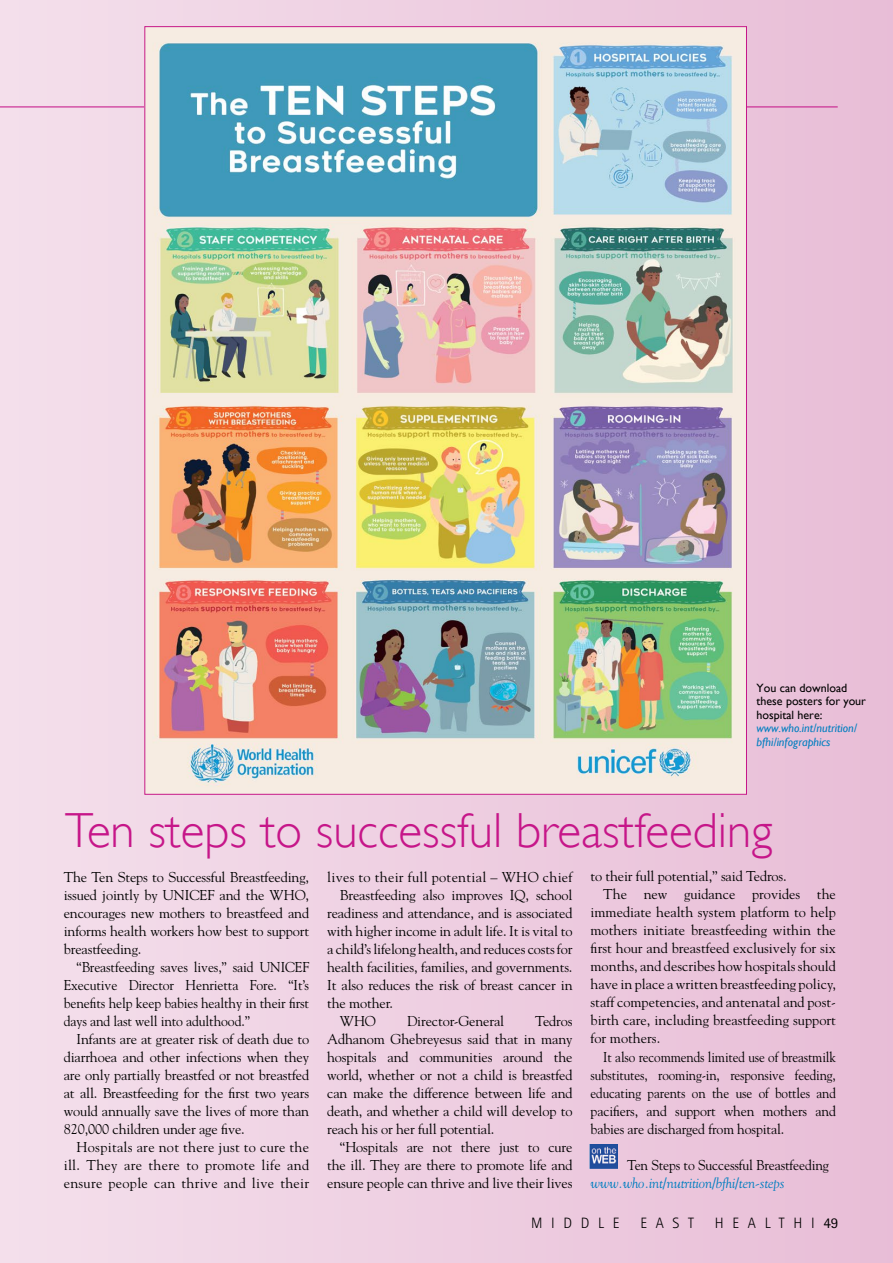
<style>
.page{position:relative;width:893px;height:1263px;background:#fff}
.page>*{position:absolute;margin:0;border:0;box-sizing:border-box;transform-origin:0 0}
.t1{font:300 49.2px "Gill Sans";color:#c61689}
.t2{font:300 15px "Rotis Sans Serif";letter-spacing:.58em;color:#000}
.t3{font:14.25px/18px "Goudy";letter-spacing:-.01em;color:#000;text-align:justify}
.t4{font:14.25px/18px "Goudy";letter-spacing:-.01em;color:#000;text-align:justify;scale:.96 1}
.t5{font:14.25px "Goudy";letter-spacing:-.01em;color:#000;scale:.92 1}
.t6{font:italic 14.25px "Goudy";letter-spacing:-.01em;color:#007ec0}
.t7{font:14.25px "Goudy";letter-spacing:.02em;color:#000}
.t8{font:12px/13.5px "Gill Sans";color:#000}
.t9{font:italic 12px/13.5px "Gill Sans";color:#007ec0}
.s1{font-weight:400}
</style>
<div class="page">
<div style="left:0;top:0;width:893px;height:1263px;background:linear-gradient(to right,#f4deeb,#e8bcd6)"></div>
<hr style="left:0;top:106px;width:838px;height:1px;background:#c61689">
<img style="left:147px;top:28px;width:598px;height:764px">
<img style="left:590px;top:1145px;width:28px;height:23px">
<p class="t8" style="left:756px;top:681px;width:111px">You can download these posters for your hospital here:</p>
<p class="t9" style="left:756px;top:721px;width:102px">www.who.int/nutrition/ bfhi/infographics</p>
<h1 class="t1" style="left:65px;top:802px;width:709px">Ten steps to successful breastfeeding</h1>
<p class="t3" style="left:64px;top:867px;width:247px">The Ten Steps to Successful Breastfeeding, issued jointly by UNICEF and the WHO, encourages new mothers to breastfeed and informs health workers how best to support breastfeeding.</p>
<p class="t4" style="left:64px;top:957px;width:257px;text-indent:13px">“Breastfeeding saves lives,” said UNICEF Executive Director Henrietta Fore. “It’s benefits help keep babies healthy in their first days and last well into adulthood.”</p>
<p class="t3" style="left:64px;top:1029px;width:247px;text-indent:13px">Infants are at greater risk of death due to diarrhoea and other infections when they are only partially breastfed or not breastfed at all. Breastfeeding for the first two years would annually save the lives of more than 820,000 children under age five.</p>
<p class="t3" style="left:64px;top:1137px;width:247px;text-indent:13px">Hospitals are not there just to cure the ill. They are there to promote life and ensure people can thrive and live their</p>
<p class="t3" style="left:591px;top:867px;width:198px">to their full potential,” said Tedros.</p>
<p class="t3" style="left:603px;top:885px;width:234px">The new guidance provides the</p>
<p class="t3" style="left:591px;top:903px;width:247px">immediate health system platform to help</p>
<p class="t3" style="left:591px;top:921px;width:247px">mothers initiate breastfeeding within the</p>
<p class="t3" style="left:591px;top:939px;width:247px">first hour and breastfeed exclusively for six</p>
<p class="t3" style="left:591px;top:957px;width:247px">months, and describes how hospitals should</p>
<p class="t3" style="left:591px;top:975px;width:247px">have in place a written breastfeeding policy,</p>
<p class="t3" style="left:591px;top:993px;width:247px">staff competencies, and antenatal and post-</p>
<p class="t3" style="left:591px;top:1011px;width:247px">birth care, including breastfeeding support</p>
<p class="t3" style="left:591px;top:1029px;width:71px">for mothers.</p>
<p class="t5" style="left:603px;top:1048px;width:254px">It also recommends limited use of breastmilk</p>
<p class="t5" style="left:591px;top:1066px;width:268px">substitutes, rooming-in, responsive feeding,</p>
<p class="t5" style="left:591px;top:1084px;width:268px">educating parents on the use of bottles and</p>
<p class="t3" style="left:591px;top:1101px;width:247px">pacifiers, and support when mothers and</p>
<p class="t3" style="left:591px;top:1119px;width:195px">babies are discharged from hospital.</p>
<p class="t4" style="left:627px;top:1155px;width:212px">Ten Steps to Successful Breastfeeding</p>
<p class="t6" style="left:591px;top:1174px;width:195px">www.who.int/nutrition/bfhi/ten-steps</p>
<p class="t7" style="left:327px;top:868px;width:247px">lives to their full potential – WHO chief</p>
<p class="t3" style="left:340px;top:885px;width:234px">Breastfeeding also improves IQ, school</p>
<p class="t3" style="left:327px;top:903px;width:247px">readiness and attendance, and is associated</p>
<p class="t3" style="left:327px;top:921px;width:247px">with higher income in adult life. It is vital to</p>
<p class="t3" style="left:327px;top:939px;width:247px">a child’s lifelong health, and reduces costs for</p>
<p class="t3" style="left:327px;top:957px;width:247px">health facilities, families, and governments.</p>
<p class="t3" style="left:327px;top:975px;width:247px">It also reduces the risk of breast cancer in</p>
<p class="t3" style="left:327px;top:993px;width:67px">the mother.</p>
<p class="t3" style="left:340px;top:1011px;width:38px">WHO</p>
<p class="t3" style="left:407px;top:1011px;width:99px">Director-General</p>
<p class="t3" style="left:327px;top:1011px;width:247px;text-indent:208px">Tedros Adhanom Ghebreyesus said that in many hospitals and communities around the world, whether or not a child is breastfed can make the difference between life and death, and whether a child will develop to reach his or her full potential.</p>
<p class="t3" style="left:327px;top:1137px;width:247px;text-indent:13px">“Hospitals are not there just to cure the ill. They are there to promote life and ensure people can thrive and live their lives</p>
<p class="t2" style="left:531px;top:1214px;width:90px">MIDDLE</p>
<p class="t2" style="left:640px;top:1214px;width:55px">EAST</p>
<p class="t2" style="left:715px;top:1214px;width:125px">HEALTHI<span class="s1">49</span></p>
</div>
